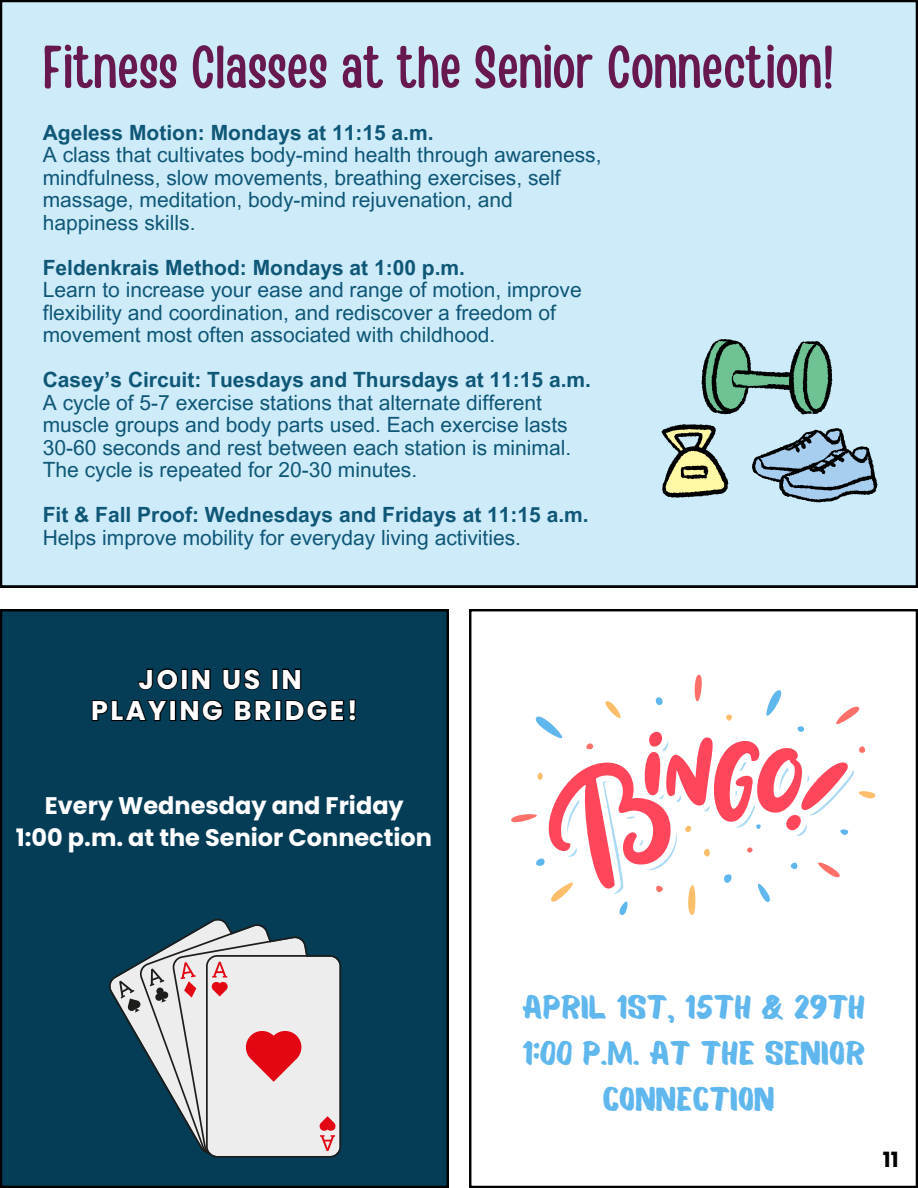
<style>
.page{position:relative;width:918px;height:1188px;background:#fff}
.page>*{position:absolute;margin:0;border:0;box-sizing:border-box;transform-origin:0 0}
.t1{font:60px "Handy Casual Condensed";color:#66184f}
.t2{font:33px/46.2px "Balmy";color:#5fb7ed;text-align:center}
.t3{font:700 27px/31.5px "Poppins";letter-spacing:.095em;color:#fff;text-align:center}
.t4{font:700 24px/32.7px "Poppins";color:#fff;text-align:center}
.t5{font:21px/22.5px "Arial MT Pro";color:#0f5777}
.t6{font:700 21px "Arial MT Pro";color:#0f5777}
.t7{font:700 21px "Poppins";color:#000}
</style>
<div class="page">
<div style="left:0;top:0;width:918px;height:587px;background:#cdebf9"></div>
<svg style="left:469px;top:609px;width:449px;height:578px"></svg>
<div style="left:0;top:609px;width:449px;height:578px;background:#053d57"></div>
<svg style="left:107px;top:917px;width:214px;height:238px;background:#0f435b"></svg>
<svg style="left:119px;top:925px;width:222px;height:233px;background:#b1b2b8"></svg>
<svg style="left:510px;top:675px;width:355px;height:217px"></svg>
<svg style="left:538px;top:701px;width:339px;height:214px"></svg>
<svg style="left:567px;top:741px;width:287px;height:153px"></svg>
<svg style="left:549px;top:728px;width:299px;height:161px"></svg>
<svg style="left:662px;top:339px;width:216px;height:163px;background:#9ebcbe"></svg>
<svg style="left:137px;top:667px;width:165px;height:24px;background:#032839"></svg>
<svg style="left:91px;top:698px;width:267px;height:25px;background:#032737"></svg>
<p class="t1" style="left:43px;top:28px;width:793px">Fitness Classes at the Senior Connection!</p>
<h1 class="t6" style="left:43px;top:124px;width:392px">Ageless Motion: Mondays at 11:15 a.m.</h1>
<p class="t5" style="left:43px;top:146px;width:560px">A class that cultivates body-mind health through awareness, mindfulness, slow movements, breathing exercises, self massage, meditation, body-mind rejuvenation, and happiness skills.</p>
<p class="t6" style="left:43px;top:259px;width:424px">Feldenkrais Method: Mondays at 1:00 p.m.</p>
<p class="t5" style="left:43px;top:281px;width:540px">Learn to increase your ease and range of motion, improve flexibility and coordination, and rediscover a freedom of movement most often associated with childhood.</p>
<p class="t6" style="left:43px;top:372px;width:550px">Casey’s Circuit: Tuesdays and Thursdays at 11:15 a.m.</p>
<p class="t5" style="left:43px;top:394px;width:530px">A cycle of 5-7 exercise stations that alternate different muscle groups and body parts used. Each exercise lasts 30-60 seconds and rest between each station is minimal.<br>The cycle is repeated for 20-30 minutes.</p>
<p class="t6" style="left:43px;top:507px;width:547px">Fit &amp; Fall Proof: Wednesdays and Fridays at 11:15 a.m.</p>
<p class="t5" style="left:43px;top:529px;width:480px">Helps improve mobility for everyday living activities.</p>
<p class="t3" style="left:91px;top:663px;width:268px">JOIN US IN<br>PLAYING BRIDGE!</p>
<h3 class="t4" style="left:16px;top:789px;width:418px">Every Wednesday and Friday<br>1:00 p.m. at the Senior Connection</h3>
<h4 class="t2" style="left:522px;top:987px;width:344px">APRIL 1ST, 15TH &amp; 29TH<br>1:00 P.M. AT THE SENIOR<br>CONNECTION</h4>
<p class="t7" style="left:883px;top:1145px;width:17px">11</p>
</div>
